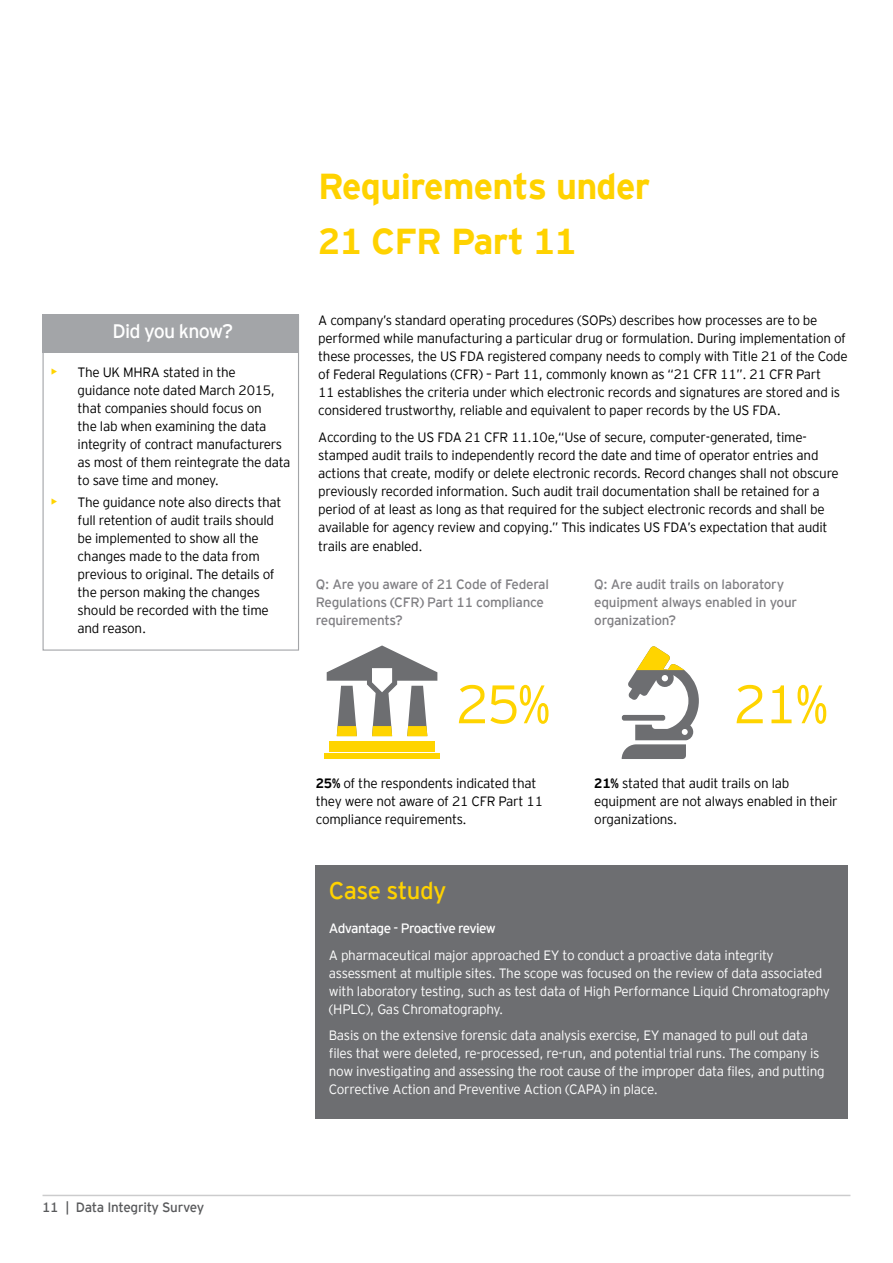
<style>
.page{position:relative;width:893px;height:1263px;background:#fff}
.page>*{position:absolute;margin:0;border:0;box-sizing:border-box;transform-origin:0 0}
.t1{font:300 54px "EY Interstate";color:#ffd400}
.t2{font:700 36px/55.3px "EY Interstate";letter-spacing:-.02em;color:#ffd200}
.t3{font:24px "EY Interstate";letter-spacing:-.03em;color:#ffd200}
.t4{font:19.5px "EY Interstate";letter-spacing:-.04em;color:#fff}
.t5{font:300 13.5px/18px "EY Interstate";letter-spacing:-.02em;color:#000}
.t6{font:300 13.5px/18px "EY Interstate";letter-spacing:-.02em;color:#fff}
.t7{font:13.5px/18px "EY Interstate";letter-spacing:-.02em;color:#807f83}
.t8{font:13.5px "EY Interstate";letter-spacing:-.045em;color:#fff}
.t9{font:13.5px "EY Interstate";letter-spacing:-.02em;color:#58595b}
.s1{font-size:18px;color:#ffd400}
.s2{font-weight:700}
</style>
<div class="page">
<div style="left:329px;top:741px;width:106px;height:10px;background:#ffd400"></div>
<div style="left:324px;top:754px;width:116px;height:5px;background:#ffd400"></div>
<svg style="left:327px;top:645px;width:110px;height:91px"></svg>
<svg style="left:622px;top:646px;width:77px;height:113px"></svg>
<div style="left:316px;top:865px;width:532px;height:253px;background:#6d6e71"></div>
<div style="left:43px;top:315px;width:256px;height:38px;background:#a3a5a8"></div>
<div style="left:43px;top:315px;width:256px;height:336px;border:1px solid #a3a5a8"></div>
<hr style="left:43px;top:1195px;width:807px;height:1px;background:#cccccd">
<h3 class="t4" style="left:112px;top:317px;width:123px">Did you know?</h3>
<p class="t5" style="left:78px;top:362px;width:214px;text-indent:-27px"><span class="s1">•</span> The UK MHRA stated in the guidance note dated March 2015, that companies should focus on<br>the lab when examining the data integrity of contract manufacturers as most of them reintegrate the data to save time and money.</p>
<p class="t5" style="left:78px;top:492px;width:205px;text-indent:-27px"><span class="s1">•</span> The guidance note also directs that full retention of audit trails should be implemented to show all the changes made to the data from previous to original. The details of the person making the changes should be recorded with the time and reason.</p>
<h2 class="t2" style="left:318px;top:156px;width:333px">Requirements under<br>21 CFR Part 11</h2>
<p class="t5" style="left:318px;top:311px;width:531px">A company’s standard operating procedures (SOPs) describes how processes are to be performed while manufacturing a particular drug or formulation. During implementation of these processes, the US FDA registered company needs to comply with Title 21 of the Code of Federal Regulations (CFR) – Part 11, commonly known as “21 CFR 11”. 21 CFR Part<br>11 establishes the criteria under which electronic records and signatures are stored and is considered trustworthy, reliable and equivalent to paper records by the US FDA.</p>
<p class="t5" style="left:318px;top:427px;width:522px">According to the US FDA 21 CFR 11.10e,“Use of secure, computer-generated, time&shy;stamped audit trails to independently record the date and time of operator entries and actions that create, modify or delete electronic records. Record changes shall not obscure previously recorded information. Such audit trail documentation shall be retained for a period of at least as long as that required for the subject electronic records and shall be available for agency review and copying.” This indicates US FDA’s expectation that audit</p>
<p class="t5" style="left:318px;top:537px;width:106px">trails are enabled.</p>
<p class="t7" style="left:316px;top:574px;width:235px">Q: Are you aware of 21 Code of Federal<br>Regulations (CFR) Part 11 compliance requirements?</p>
<p class="t7" style="left:594px;top:574px;width:204px">Q: Are audit trails on laboratory equipment always enabled in your organization?</p>
<h1 class="t1" style="left:456px;top:666px;width:97px">25%</h1>
<p class="t5" style="left:316px;top:774px;width:229px"><span class="s2">25%</span> of the respondents indicated that they were not aware of 21 CFR Part 11 compliance requirements.</p>
<h1 class="t1" style="left:734px;top:666px;width:97px">21%</h1>
<p class="t5" style="left:594px;top:774px;width:245px"><span class="s2">21%</span> stated that audit trails on lab equipment are not always enabled in their organizations.</p>
<h3 class="t3" style="left:329px;top:873px;width:119px">Case study</h3>
<p class="t8" style="left:329px;top:919px;width:168px">Advantage - Proactive review</p>
<p class="t6" style="left:329px;top:945px;width:503px">A pharmaceutical major approached EY to conduct a proactive data integrity assessment at multiple sites. The scope was focused on the review of data associated with laboratory testing, such as test data of High Performance Liquid Chromatography (HPLC), Gas Chromatography.</p>
<p class="t6" style="left:329px;top:1026px;width:497px">Basis on the extensive forensic data analysis exercise, EY managed to pull out data files that were deleted, re-processed, re-run, and potential trial runs. The company is now investigating and assessing the root cause of the improper data files, and putting Corrective Action and Preventive Action (CAPA) in place.</p>
<p class="t9" style="left:42px;top:1197px;width:164px">11 | Data Integrity Survey</p>
</div>
